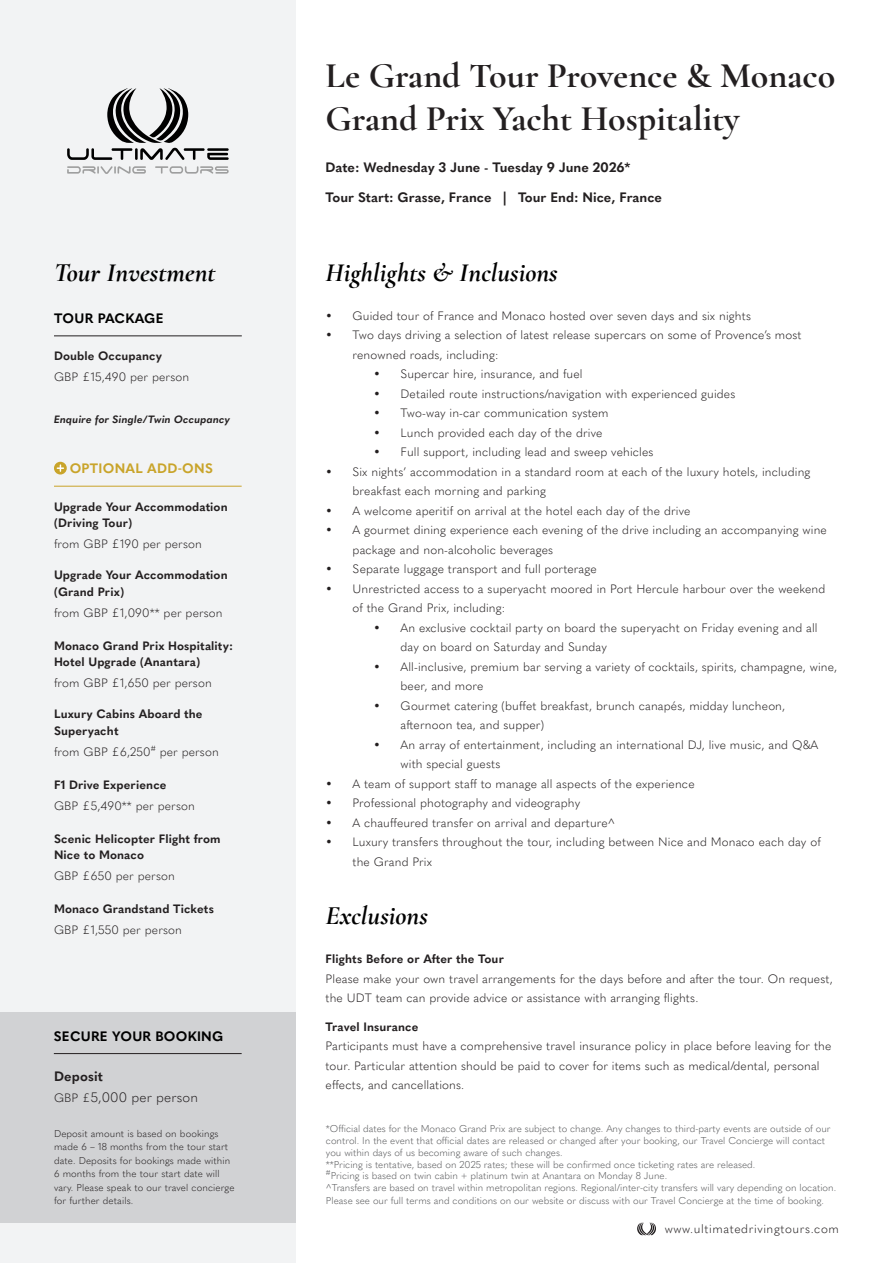
<style>
.page{position:relative;width:893px;height:1263px;background:#fff}
.page>*{position:absolute;margin:0;border:0;box-sizing:border-box;transform-origin:0 0}
.t1{font:700 36px/43.2px "Cormorant Garamond";color:#231f20}
.t2{font:italic 700 27px "Cormorant Garamond";color:#000}
.t3{font:700 13.5px "Quasimoda";color:#231f20}
.t4{font:700 13.5px "Quasimoda";letter-spacing:.02em;color:#000}
.t5{font:300 13.5px "Quasimoda";letter-spacing:.01em;color:#231f20}
.t6{font:700 13.5px "Quasimoda";letter-spacing:.02em;color:#c9a42a}
.t7{font:300 12px/19.5px "Quasimoda";letter-spacing:.01em;color:#231f20}
.t8{font:700 12px/16.5px "Quasimoda";letter-spacing:.01em;color:#231f20}
.t9{font:300 12px "Quasimoda";letter-spacing:.05em;color:#231f20}
.t10{font:italic 700 10.5px "Quasimoda";letter-spacing:.01em;color:#231f20}
.t11{font:300 9.75px/11.7px "Quasimoda";color:#57585a}
.t12{font:300 9.75px/13.5px "Quasimoda";letter-spacing:.01em;color:#231f20}
.s1{font-size:12px}
</style>
<div class="page">
<svg style="left:637px;top:1222px;width:19px;height:13px"></svg>
<div style="left:0;top:1px;width:296px;height:1262px;background:#f2f3f4"></div>
<div style="left:0;top:1013px;width:295px;height:210px;background:#d1d2d4"></div>
<svg style="left:67px;top:88px;width:162px;height:72px"></svg>
<svg style="left:67px;top:166px;width:79px;height:8px"></svg>
<svg style="left:155px;top:166px;width:74px;height:8px"></svg>
<hr style="left:54px;top:335px;width:188px;height:1px;background:#231f20">
<div style="left:54px;top:462px;width:13px;height:12px;border:2px solid #c9a42a;border-radius:50%"></div>
<svg style="left:57px;top:465px;width:6px;height:6px"></svg>
<hr style="left:54px;top:486px;width:188px;height:1px;background:#c9a329">
<hr style="left:54px;top:1053px;width:188px;height:1px;background:#231f20">
<p class="t2" style="left:54px;top:256px;width:163px">Tour Investment</p>
<p class="t4" style="left:54px;top:308px;width:111px">TOUR PACKAGE</p>
<p class="t8" style="left:54px;top:347px;width:110px">Double Occupancy</p>
<p class="t7" style="left:54px;top:367px;width:137px">GBP £15,490 per person</p>
<p class="t10" style="left:54px;top:411px;width:178px">Enquire for Single/Twin Occupancy</p>
<p class="t6" style="left:70px;top:458px;width:145px">OPTIONAL ADD-ONS</p>
<p class="t8" style="left:54px;top:497px;width:175px">Upgrade Your Accommodation (Driving Tour)</p>
<p class="t7" style="left:54px;top:533px;width:149px">from GBP £190 per person</p>
<p class="t8" style="left:54px;top:566px;width:175px">Upgrade Your Accommodation (Grand Prix)</p>
<p class="t7" style="left:54px;top:602px;width:170px">from GBP £1,090** per person</p>
<p class="t8" style="left:54px;top:636px;width:181px">Monaco Grand Prix Hospitality:<br>Hotel Upgrade (Anantara)</p>
<p class="t7" style="left:54px;top:672px;width:159px">from GBP £1,650 per person</p>
<p class="t8" style="left:54px;top:705px;width:150px">Luxury Cabins Aboard the<br>Superyacht</p>
<p class="t7" style="left:54px;top:741px;width:166px">from GBP £6,250<sup>#</sup> per person</p>
<p class="t8" style="left:54px;top:775px;width:114px">F1 Drive Experience</p>
<p class="t7" style="left:54px;top:795px;width:142px">GBP £5,490** per person</p>
<p class="t8" style="left:54px;top:829px;width:168px">Scenic Helicopter Flight from<br>Nice to Monaco</p>
<p class="t7" style="left:54px;top:865px;width:122px">GBP £650 per person</p>
<p class="t8" style="left:54px;top:900px;width:161px">Monaco Grandstand Tickets</p>
<p class="t7" style="left:54px;top:919px;width:129px">GBP £1,550 per person</p>
<p class="t4" style="left:54px;top:1026px;width:171px">SECURE YOUR BOOKING</p>
<p class="t3" style="left:54px;top:1066px;width:50px">Deposit</p>
<p class="t5" style="left:54px;top:1087px;width:146px"><span class="s1">GBP £</span>5,000 per person</p>
<p class="t12" style="left:54px;top:1126px;width:182px">Deposit amount is based on bookings made 6 – 18 months from the tour start date. Deposits for bookings made within 6 months from the tour start date will vary. Please speak to our travel concierge for further details.</p>
<p class="t1" style="left:326px;top:53px;width:511px">Le Grand Tour Provence &amp; Monaco<br>Grand Prix Yacht Hospitality</p>
<p class="t3" style="left:326px;top:156px;width:306px">Date: Wednesday 3 June - Tuesday 9 June 2026*</p>
<p class="t3" style="left:326px;top:187px;width:338px">Tour Start: Grasse, France | Tour End: Nice, France</p>
<p class="t2" style="left:326px;top:256px;width:234px">Highlights &amp; Inclusions</p>
<p class="t7" style="left:326px;top:305px;width:427px">• Guided tour of France and Monaco hosted over seven days and six nights</p>
<p class="t7" style="left:353px;top:325px;width:450px;text-indent:-27px">• Two days driving a selection of latest release supercars on some of Provence’s most renowned roads, including:</p>
<p class="t7" style="left:374px;top:364px;width:210px">• Supercar hire, insurance, and fuel</p>
<p class="t7" style="left:374px;top:383px;width:363px">• Detailed route instructions/navigation with experienced guides</p>
<p class="t7" style="left:374px;top:403px;width:237px">• Two-way in-car communication system</p>
<p class="t7" style="left:374px;top:422px;width:230px">• Lunch provided each day of the drive</p>
<p class="t7" style="left:374px;top:442px;width:281px">• Full support, including lead and sweep vehicles</p>
<p class="t7" style="left:353px;top:461px;width:459px;text-indent:-27px">• Six nights’ accommodation in a standard room at each of the luxury hotels, including breakfast each morning and parking</p>
<p class="t7" style="left:326px;top:500px;width:366px">• A welcome aperitif on arrival at the hotel each day of the drive</p>
<p class="t7" style="left:353px;top:520px;width:476px;text-indent:-27px">• A gourmet dining experience each evening of the drive including an accompanying wine package and non-alcoholic beverages</p>
<p class="t7" style="left:326px;top:559px;width:273px">• Separate luggage transport and full porterage</p>
<p class="t7" style="left:353px;top:578px;width:474px;text-indent:-27px">• Unrestricted access to a superyacht moored in Port Hercule harbour over the weekend of the Grand Prix, including:</p>
<p class="t7" style="left:401px;top:617px;width:418px;text-indent:-27px">• An exclusive cocktail party on board the superyacht on Friday evening and all day on board on Saturday and Sunday</p>
<p class="t7" style="left:401px;top:656px;width:438px;text-indent:-27px">• All-inclusive, premium bar serving a variety of cocktails, spirits, champagne, wine, beer, and more</p>
<p class="t7" style="left:401px;top:695px;width:386px;text-indent:-27px">• Gourmet catering (buffet breakfast, brunch canapés, midday luncheon, afternoon tea, and supper)</p>
<p class="t7" style="left:401px;top:734px;width:419px;text-indent:-27px">• An array of entertainment, including an international DJ, live music, and Q&amp;A with special guests</p>
<p class="t7" style="left:326px;top:773px;width:371px">• A team of support staff to manage all aspects of the experience</p>
<p class="t7" style="left:326px;top:793px;width:256px">• Professional photography and videography</p>
<p class="t7" style="left:326px;top:812px;width:291px">• A chauffeured transfer on arrival and departure^</p>
<p class="t7" style="left:353px;top:832px;width:470px;text-indent:-27px">• Luxury transfers throughout the tour, including between Nice and Monaco each day of the Grand Prix</p>
<p class="t2" style="left:326px;top:899px;width:104px">Exclusions</p>
<p class="t8" style="left:326px;top:950px;width:180px">Flights Before or After the Tour</p>
<p class="t7" style="left:326px;top:968px;width:509px">Please make your own travel arrangements for the days before and after the tour. On request, the UDT team can provide advice or assistance with arranging flights.</p>
<p class="t8" style="left:326px;top:1017px;width:94px">Travel Insurance</p>
<p class="t7" style="left:326px;top:1036px;width:507px">Participants must have a comprehensive travel insurance policy in place before leaving for the tour. Particular attention should be paid to cover for items such as medical/dental, personal effects, and cancellations.</p>
<p class="t11" style="left:326px;top:1122px;width:506px">*Official dates for the Monaco Grand Prix are subject to change. Any changes to third-party events are outside of our control. In the event that official dates are released or changed after your booking, our Travel Concierge will contact you within days of us becoming aware of such changes.</p>
<p class="t11" style="left:326px;top:1157px;width:431px">**Pricing is tentative, based on 2025 rates; these will be confirmed once ticketing rates are released.</p>
<p class="t11" style="left:326px;top:1169px;width:343px"><sup>#</sup>Pricing is based on twin cabin + platinum twin at Anantara on Monday 8 June.</p>
<p class="t11" style="left:326px;top:1181px;width:512px">^Transfers are based on travel within metropolitan regions. Regional/inter-city transfers will vary depending on location.</p>
<p class="t11" style="left:326px;top:1193px;width:500px">Please see our full terms and conditions on our website or discuss with our Travel Concierge at the time of booking.</p>
<p class="t9" style="left:665px;top:1219px;width:176px">www.ultimatedrivingtours.com</p>
</div>
